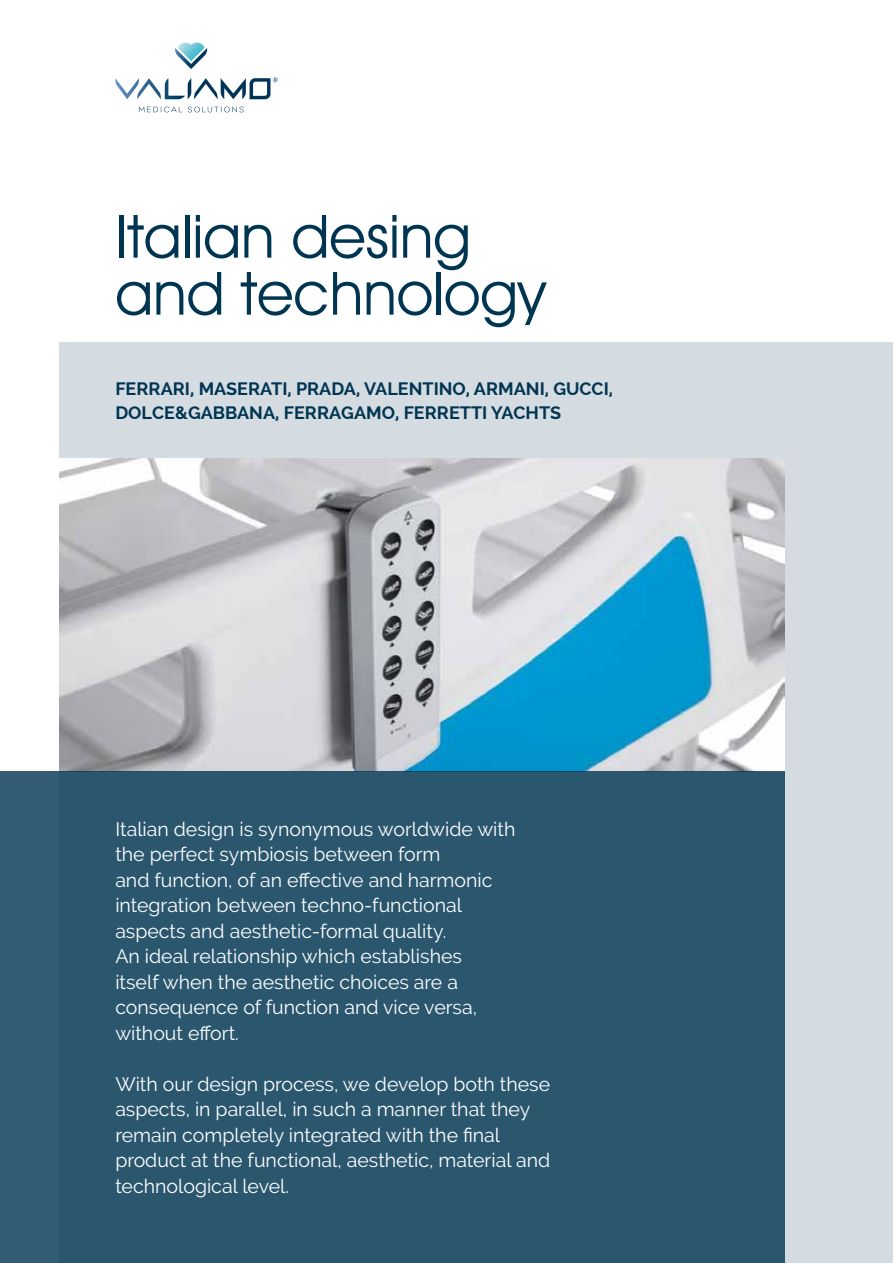
<style>
.page{position:relative;width:893px;height:1263px;background:#fff}
.page>*{position:absolute;margin:0;border:0;box-sizing:border-box;transform-origin:0 0}
.t1{font:60px/57px "Avant Garde IT Cby BT";color:#003552}
.t2{font:19.5px/25.5px "Raleway";color:#fff}
.t3{font:700 18px/24px "Raleway";color:#003552}
</style>
<div class="page">
<div style="left:60px;top:342px;width:833px;height:921px;background:#d4dce1"></div>
<img style="left:60px;top:459px;width:724px;height:312px">
<div style="left:0;top:771px;width:784px;height:492px;background:#2a566e"></div>
<svg style="left:175px;top:42px;width:32px;height:27px"></svg>
<svg style="left:139px;top:107px;width:43px;height:5px"></svg>
<svg style="left:188px;top:107px;width:56px;height:5px"></svg>
<svg style="left:115px;top:77px;width:163px;height:22px"></svg>
<h1 class="t1" style="left:115px;top:207px;width:432px">Italian desing and technology</h1>
<p class="t3" style="left:115px;top:377px;width:499px">FERRARI, MASERATI, PRADA, VALENTINO, ARMANI, GUCCI,<br>DOLCE&amp;GABBANA, FERRAGAMO, FERRETTI YACHTS</p>
<p class="t2" style="left:115px;top:816px;width:402px">Italian design is synonymous worldwide with the perfect symbiosis between form<br>and function, of an effective and harmonic integration between techno-functional aspects and aesthetic-formal quality.<br>An ideal relationship which establishes<br>itself when the aesthetic choices are a consequence of function and vice versa, without effort.</p>
<p class="t2" style="left:115px;top:1071px;width:436px">With our design process, we develop both these aspects, in parallel, in such a manner that they remain completely integrated with the final product at the functional, aesthetic, material and technological level.</p>
</div>
